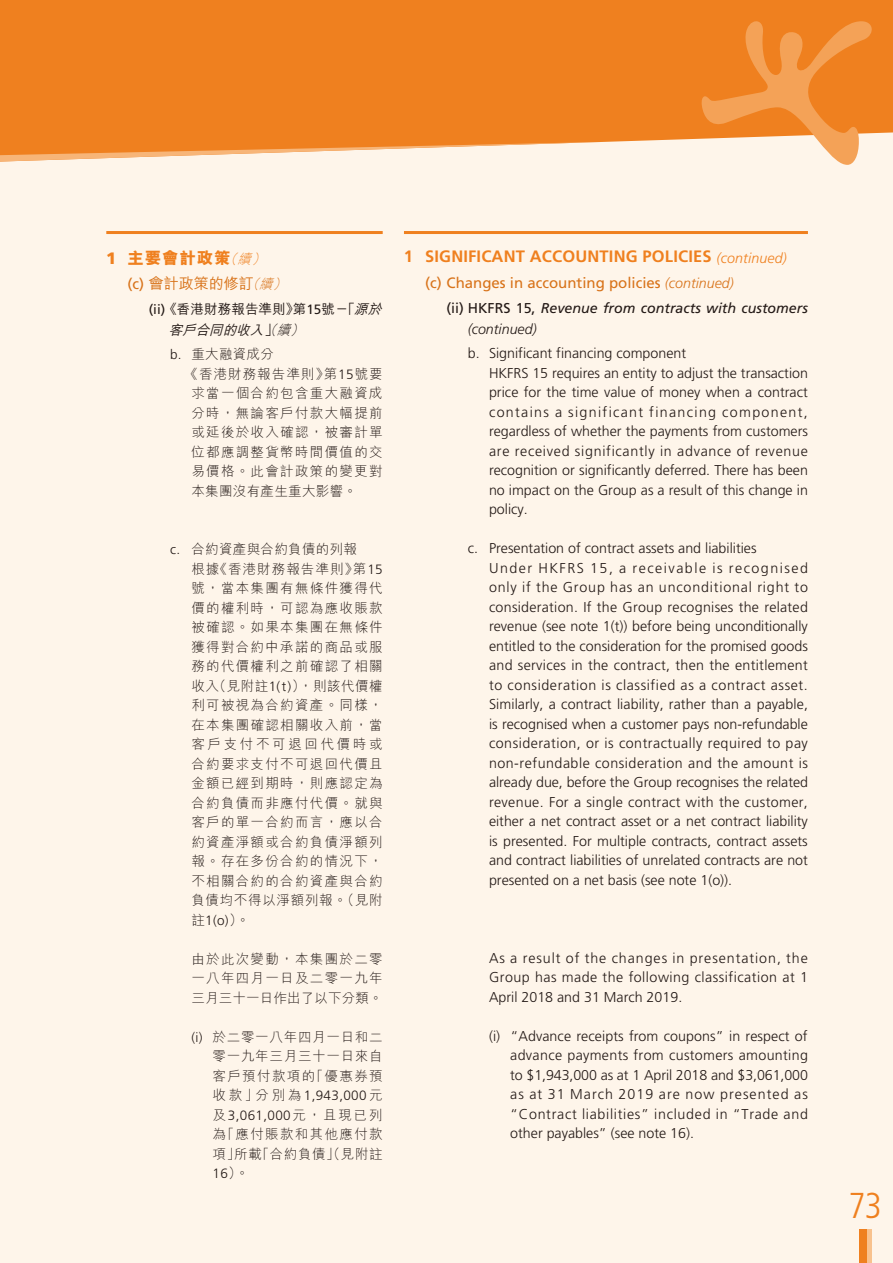
<style>
.page{position:relative;width:893px;height:1263px;background:#fef5ea}
.page>*{position:absolute;margin:0;border:0;box-sizing:border-box;transform-origin:0 0}
.t1{font:300 condensed 36px "Frutiger LT Std";color:#ef801f}
.t2{font:700 16.5px "Frutiger LT Std";letter-spacing:.01em;color:#ef801f}
.t3{font:16.5px "M Hei HK Xbold E Ten B5 H";letter-spacing:.05em;color:#ef801f}
.t4{font:15px "Frutiger LT Std";color:#d8731a}
.t5{font:15px "M Hei HK Medium E Ten B5 H";color:#d8731a}
.t6{font:300 14.25px/19.5px "Frutiger LT Std";color:#231916}
.t7{font:italic 14.25px/21px "Frutiger LT Std";color:#231916}
.t8{font:13.5px/19.5px "M Hei HK Light E Ten B5 H";letter-spacing:.1em;color:#231916}
.t9{font:300 13.5px/19.5px "Frutiger LT Std";letter-spacing:.025em;color:#231916}
.t10{font:13.5px/21px "M Hei HK Medium E Ten B5 H";letter-spacing:.01em;color:#231916}
.t11{font:13.5px "M Hei HK Light E Ten B5 H";letter-spacing:.075em;color:#231916}
.t12{font:13.5px "M Hei HK Light E Ten B5 H";letter-spacing:.025em;color:#231916}
.s1{font-family:"Frutiger LT Std";font-weight:900}
.s2{font-family:"M Hei HK Light E Ten B5 H";font-style:italic;font-size:13.5px}
.s3{font-family:"Frutiger LT Std"}
.s4{font-style:italic}
.s5{font-family:"M Hei HK Light E Ten B5 H";font-style:italic}
.s6{font-family:"Frutiger LT Std";font-weight:300}
.s7{font-family:"M Hei HK Light E Ten B5 H";font-weight:400}
.s8{font-weight:300;font-style:italic;font-size:14.25px}
.s9{font-style:normal}
.s10{font-weight:300}
</style>
<div class="page">
<div style="left:0;top:0;width:893px;height:142px;background:#ef801f"></div>
<svg style="left:701px;top:17px;width:175px;height:148px"></svg>
<svg style="left:0;top:142px;width:600px;height:20px"></svg>
<div style="left:859px;top:1229px;width:8px;height:34px;background:#ef801f"></div>
<div style="left:867px;top:1229px;width:5px;height:34px;background:#f8c28e"></div>
<hr style="left:106px;top:231px;width:277px;height:3px;background:#ef801f">
<hr style="left:404px;top:231px;width:404px;height:3px;background:#ef801f">
<p class="t3" style="left:106px;top:251px;width:164px"><span class="s1">1</span> 主要會計政策<span class="s2">（續）</span></p>
<p class="t5" style="left:128px;top:278px;width:164px"><span class="s3">(c)</span> 會計政策的修訂<span class="s2">（續）</span></p>
<p class="t10" style="left:169px;top:301px;width:214px;text-indent:-20px"><span class="s3">(ii)</span> 《香港財務報告準則》第<span class="s3">15</span>號－「<span class="s4">源於客戶合同的收入</span><span class="s5">（續）</span></p>
<p class="t10" style="left:265px;top:322px;width:15px">」</p>
<p class="t8" style="left:170px;top:346px;width:105px"><span class="s6">b.</span> 重大融資成分</p>
<p class="t11" style="left:185px;top:368px;width:200px">《香港財務報告準則》第<span class="s6">15</span>號要</p>
<p class="t8" style="left:191px;top:385px;width:193px">求當一個合約包含重大融資成</p>
<p class="t8" style="left:191px;top:405px;width:193px">分時，無論客戶付款大幅提前</p>
<p class="t8" style="left:191px;top:424px;width:193px">或延後於收入確認，被審計單</p>
<p class="t8" style="left:191px;top:444px;width:193px">位都應調整貨幣時間價值的交</p>
<p class="t8" style="left:191px;top:463px;width:193px">易價格。此會計政策的變更對</p>
<p class="t12" style="left:191px;top:485px;width:167px">本集團沒有產生重大影響。</p>
<p class="t8" style="left:191px;top:541px;width:193px;text-indent:-21px"><span class="s6">c.</span> 合約資產與合約負債的列報<br>根據《香港財務報告準則》第<span class="s6">15</span>號，當本集團有無條件獲得代價的權利時，可認為應收賬款被確認。如果本集團在無條件獲得對合約中承諾的商品或服務的代價權利之前確認了相關收入（見附註<span class="s6">1(t)</span>），則該代價權利可被視為合約資產。同樣，在本集團確認相關收入前，當客戶支付不可退回代價時或合約要求支付不可退回代價且金額已經到期時，則應認定為合約負債而非應付代價。就與客戶的單一合約而言，應以合約資產淨額或合約負債淨額列報。存在多份合約的情況下，不相關合約的合約資產與合約負債均不得以淨額列報。（見附</p>
<p class="t9" style="left:191px;top:911px;width:60px"><span class="s7">註</span>1(o)<span class="s7">）。</span></p>
<p class="t8" style="left:191px;top:951px;width:193px;text-align:justify">由於此次變動，本集團於二零一八年四月一日及二零一九年三月三十一日作出了以下分類。</p>
<p class="t8" style="left:213px;top:1029px;width:172px;text-align:justify;text-indent:-21px"><span class="s6">(i)</span> 於二零一八年四月一日和二零一九年三月三十一日來自客戶預付款項的「優惠券預</p>
<p class="t9" style="left:213px;top:1086px;width:172px"><span class="s7">收款」分別為</span> 1,943,000 <span class="s7">元及</span>3,061,000<span class="s7">元，且現已列</span></p>
<p class="t8" style="left:213px;top:1126px;width:172px">為「應付賬款和其他應付款項」所載「合約負債」（見附註</p>
<p class="t9" style="left:213px;top:1164px;width:38px">16<span class="s7">）。</span></p>
<p class="t2" style="left:404px;top:249px;width:384px">1 SIGNIFICANT ACCOUNTING POLICIES <span class="s8">(continued)</span></p>
<p class="t4" style="left:425px;top:275px;width:310px">(c) Changes in accounting policies <span class="s8">(continued)</span></p>
<p class="t7" style="left:468px;top:299px;width:342px;text-indent:-21px"><span class="s9">(ii) HKFRS 15,</span> Revenue from contracts with customers <span class="s10">(continued)</span></p>
<p class="t6" style="left:489px;top:344px;width:320px;text-indent:-21px">b. Significant financing component<br>HKFRS 15 requires an entity to adjust the transaction price for the time value of money when a contract contains a significant financing component, regardless of whether the payments from customers are received significantly in advance of revenue recognition or significantly deferred. There has been no impact on the Group as a result of this change in policy.</p>
<p class="t6" style="left:489px;top:539px;width:320px;text-indent:-21px">c. Presentation of contract assets and liabilities<br>Under HKFRS 15, a receivable is recognised only if the Group has an unconditional right to consideration. If the Group recognises the related revenue (see note 1(t)) before being unconditionally entitled to the consideration for the promised goods and services in the contract, then the entitlement to consideration is classified as a contract asset.<br>Similarly, a contract liability, rather than a payable, is recognised when a customer pays non-refundable consideration, or is contractually required to pay non-refundable consideration and the amount is already due, before the Group recognises the related revenue. For a single contract with the customer, either a net contract asset or a net contract liability is presented. For multiple contracts, contract assets and contract liabilities of unrelated contracts are not presented on a net basis (see note 1(o)).</p>
<p class="t6" style="left:489px;top:949px;width:320px;text-align:justify">As a result of the changes in presentation, the Group has made the following classification at 1<br>April 2018 and 31 March 2019.</p>
<p class="t6" style="left:510px;top:1027px;width:299px;text-align:justify;text-indent:-21px">(i) “Advance receipts from coupons” in respect of advance payments from customers amounting to $1,943,000 as at 1 April 2018 and $3,061,000 as at 31 March 2019 are now presented as “Contract liabilities” included in “Trade and other payables” (see note 16).</p>
<h1 class="t1" style="left:848px;top:1188px;width:35px">73</h1>
</div>
